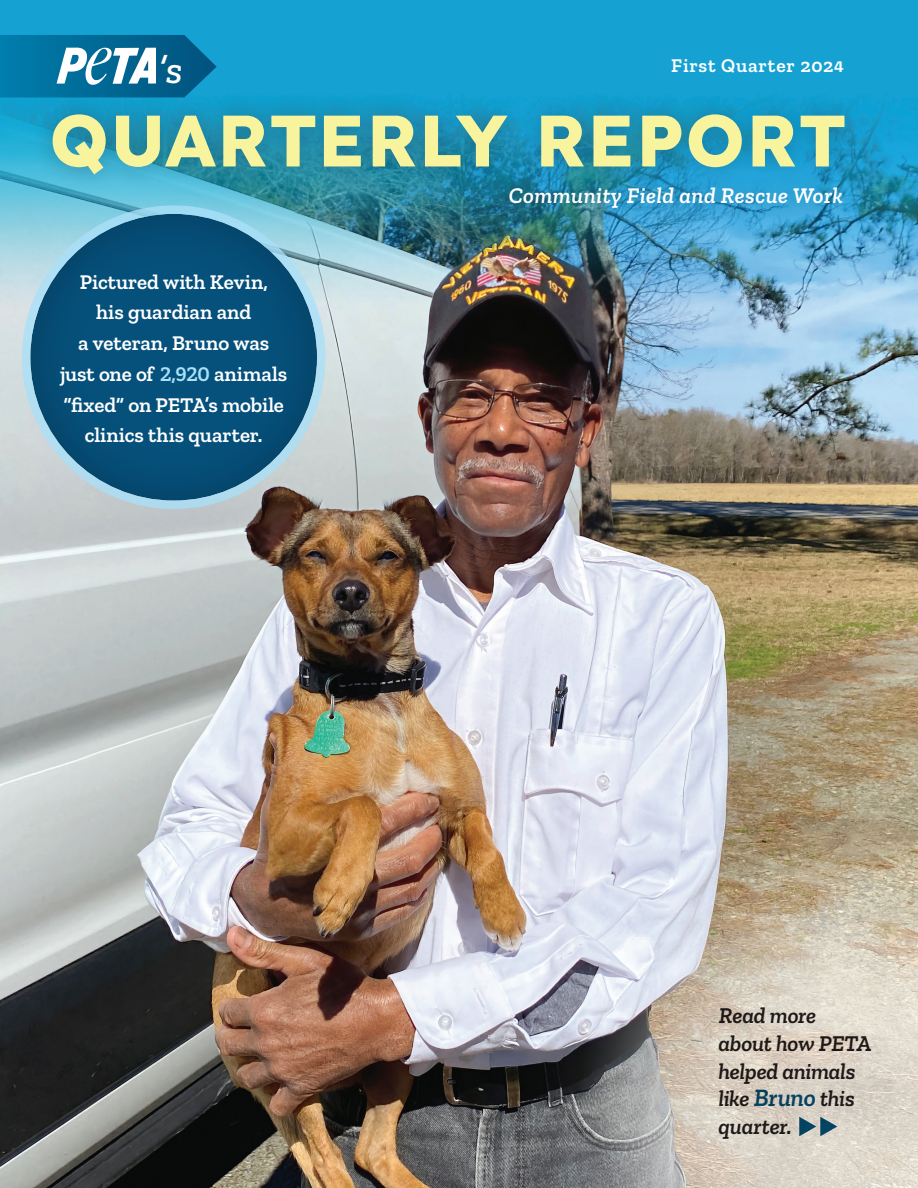
<style>
.page{position:relative;width:918px;height:1188px;background:#fff}
.page>*{position:absolute;margin:0;border:0;box-sizing:border-box;transform-origin:0 0}
.t1{font:700 72.6px "Lexend";letter-spacing:.015em;color:#f8f49e}
.t2{font:italic 500 39.9px "Zilla Slab";color:#fff}
.t3{font:italic 600 22.65px/27.8px "Zilla Slab";letter-spacing:-.01em;color:#231f20}
.t4{font:italic 600 22.5px "Zilla Slab";letter-spacing:.02em;color:#fff}
.t5{font:600 21px/30.8px "Zilla Slab";color:#fff;text-align:center}
.t6{font:600 19.5px "Zilla Slab";letter-spacing:.04em;color:#fff}
.s1{font-size:20.25px}
.s2{color:#aae0f9}
.s3{font-size:25.2px;color:#06517c}
</style>
<div class="page">
<img style="left:0;top:0;width:918px;height:1188px">
<svg style="left:0;top:35px;width:217px;height:62px;background:#2884aa"></svg>
<div style="left:31px;top:92px;width:835px;height:103px;background:#231f20;opacity:.3"></div>
<div style="left:488px;top:167px;width:375px;height:62px;background:#231f20;opacity:.3"></div>
<svg style="left:799px;top:1117px;width:38px;height:19px"></svg>
<div style="left:30px;top:212px;width:289px;height:291px;background:#231f20;opacity:.3"></div>
<p class="t2" style="left:159px;top:48px;width:26px">’s</p>
<p class="t1" style="left:50px;top:82px;width:799px">QUARTERLY REPORT</p>
<p class="t4" style="left:509px;top:183px;width:336px">Community Field and Rescue Work</p>
<p class="t6" style="left:671px;top:55px;width:174px">First Quarter 202<span class="s1">4</span></p>
<p class="t5" style="left:60px;top:266px;width:229px">Pictured with Kevin,<br>his guardian and<br>a veteran, Bruno was just one of <span class="s2">2,920</span> animals “fixed” on PETA’s mobile clinics this quarter.</p>
<p class="t3" style="left:718px;top:1002px;width:155px">Read more about how PETA helped animals like <span class="s3">Bruno</span> this quarter.</p>
</div>
